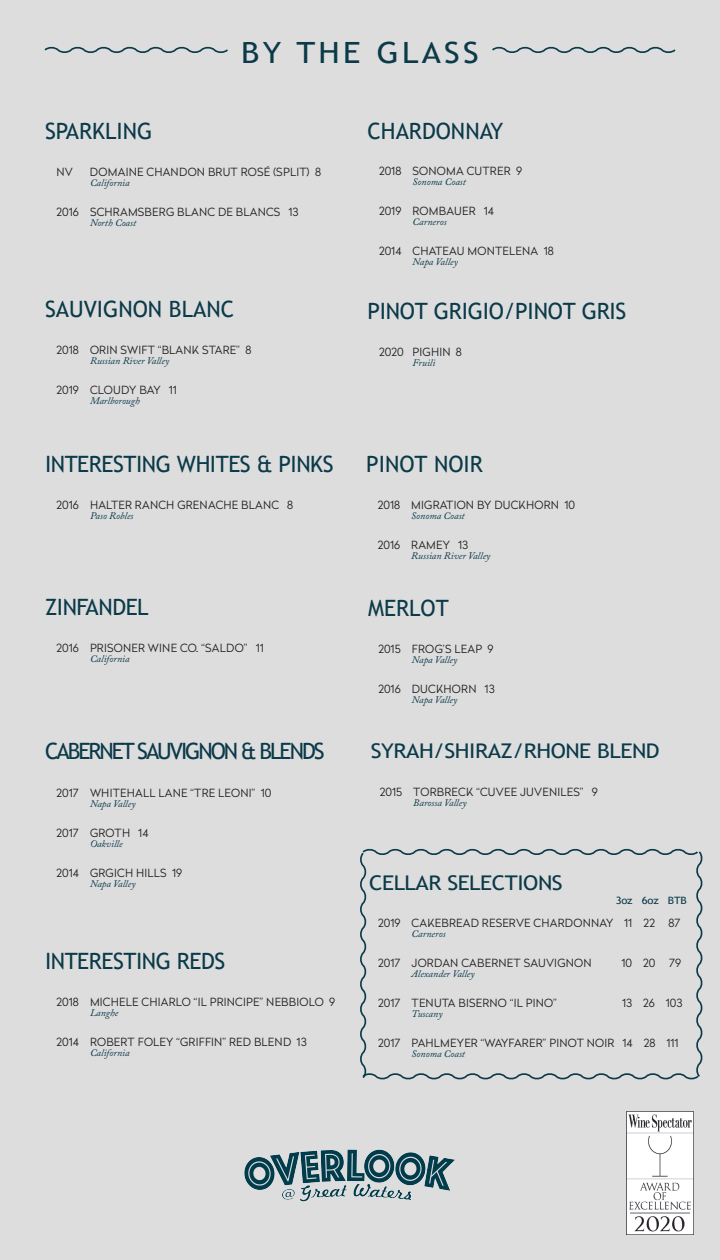
<style>
.page{position:relative;width:720px;height:1260px;background:#ddddde}
.page>*{position:absolute;margin:0;border:0;box-sizing:border-box;transform-origin:0 0}
.Menu_Title{font:29.25px "Trebuchet MS";letter-spacing:.1em;color:#0b3a49;scale:1.11 1}
.t1{font:22.5px "Trebuchet MS";letter-spacing:-.02em;color:#0b3a49}
.t2{font:22.5px "Trebuchet MS";color:#0b3a49}
.t3{font:22.5px "Trebuchet MS";letter-spacing:-.09em;color:#0b3a49}
.Wine_Type{font:20.25px "Trebuchet MS";letter-spacing:-.02em;color:#0b3a49;scale:1.11 1}
.Wine_Name{font:300 11.25px "Radikal";letter-spacing:.02em;color:#231f20}
.Wine_Name-2{font:300 11.25px "Radikal";color:#231f20}
.Wine_Type-2{font:10.12px "Trebuchet MS";letter-spacing:-.02em;color:#0b3a49;scale:1.11 1}
.Wine_Detail{font:italic 10px "Adobe Caslon Pro";color:#0b3a49}
</style>
<div class="page">
<img style="left:626px;top:1112px;width:67px;height:122px">
<svg style="left:490px;top:45px;width:187px;height:10px;background:#b8c0c3"></svg>
<svg style="left:43px;top:45px;width:187px;height:10px;background:#b8c0c3"></svg>
<img style="left:232px;top:1141px;width:241px;height:63px">
<div style="left:358px;top:847px;width:347px;height:235px;background:#ddddde"></div>
<p class="Menu_Title" style="left:241px;top:34px;width:215px">BY THE GLASS</p>
<p class="t2" style="left:45px;top:117px;width:109px">SPARKLING</p>
<p class="Wine_Name" style="left:56px;top:164px;width:18px">NV</p>
<p class="Wine_Name" style="left:90px;top:164px;width:233px">DOMAINE CHANDON BRUT ROSÉ (SPLIT) 8</p>
<p class="Wine_Detail" style="left:90px;top:176px;width:41px">California</p>
<p class="Wine_Name" style="left:56px;top:204px;width:244px">2016 SCHRAMSBERG BLANC DE BLANCS 13</p>
<p class="Wine_Detail" style="left:90px;top:216px;width:48px">North Coast</p>
<p class="t2" style="left:45px;top:295px;width:191px">SAUVIGNON BLANC</p>
<p class="Wine_Name" style="left:56px;top:342px;width:197px">2018 ORIN SWIFT “BLANK STARE” 8</p>
<p class="Wine_Detail" style="left:90px;top:355px;width:81px">Russian River Valley</p>
<p class="Wine_Name-2" style="left:56px;top:382px;width:122px">2019 CLOUDY BAY 11</p>
<p class="Wine_Detail" style="left:90px;top:395px;width:51px">Marlborough</p>
<p class="t1" style="left:45px;top:450px;width:290px">INTERESTING WHITES &amp; PINKS</p>
<p class="Wine_Name" style="left:56px;top:497px;width:239px">2016 HALTER RANCH GRENACHE BLANC 8</p>
<p class="Wine_Detail" style="left:90px;top:510px;width:45px">Paso Robles</p>
<p class="t1" style="left:45px;top:593px;width:105px">ZINFANDEL</p>
<p class="Wine_Name" style="left:56px;top:640px;width:209px">2016 PRISONER WINE CO. “SALDO” 11</p>
<p class="Wine_Detail" style="left:90px;top:653px;width:41px">California</p>
<p class="t3" style="left:45px;top:736px;width:281px">CABERNET SAUVIGNON &amp; BLENDS</p>
<p class="Wine_Name" style="left:56px;top:785px;width:217px">2017 WHITEHALL LANE “TRE LEONI” 10</p>
<p class="Wine_Detail" style="left:90px;top:798px;width:47px">Napa Valley</p>
<p class="Wine_Name-2" style="left:56px;top:825px;width:94px">2017 GROTH 14</p>
<p class="Wine_Detail" style="left:90px;top:838px;width:34px">Oakville</p>
<p class="Wine_Name" style="left:56px;top:865px;width:127px">2014 GRGICH HILLS 19</p>
<p class="Wine_Detail" style="left:90px;top:878px;width:47px">Napa Valley</p>
<p class="t1" style="left:45px;top:947px;width:182px">INTERESTING REDS</p>
<p class="Wine_Name" style="left:56px;top:994px;width:281px">2018 MICHELE CHIARLO “IL PRINCIPE” NEBBIOLO 9</p>
<p class="Wine_Detail" style="left:90px;top:1006px;width:30px">Langhe</p>
<p class="Wine_Name" style="left:56px;top:1034px;width:252px">2014 ROBERT FOLEY “GRIFFIN” RED BLEND 13</p>
<p class="Wine_Detail" style="left:90px;top:1046px;width:41px">California</p>
<p class="t2" style="left:368px;top:117px;width:137px">CHARDONNAY</p>
<p class="Wine_Name" style="left:379px;top:163px;width:145px">2018 SONOMA CUTRER 9</p>
<p class="Wine_Detail" style="left:412px;top:175px;width:55px">Sonoma Coast</p>
<p class="Wine_Name" style="left:379px;top:203px;width:117px">2019 ROMBAUER 14</p>
<p class="Wine_Detail" style="left:412px;top:215px;width:36px">Carneros</p>
<p class="Wine_Name" style="left:379px;top:243px;width:177px">2014 CHATEAU MONTELENA 18</p>
<p class="Wine_Detail" style="left:412px;top:255px;width:47px">Napa Valley</p>
<p class="t1" style="left:368px;top:297px;width:260px">PINOT GRIGIO/PINOT GRIS</p>
<p class="Wine_Name" style="left:379px;top:344px;width:85px">2020 PIGHIN 8</p>
<p class="Wine_Detail" style="left:412px;top:356px;width:24px">Fruili</p>
<p class="t2" style="left:366px;top:450px;width:118px">PINOT NOIR</p>
<p class="Wine_Name" style="left:378px;top:497px;width:199px">2018 MIGRATION BY DUCKHORN 10</p>
<p class="Wine_Detail" style="left:411px;top:510px;width:55px">Sonoma Coast</p>
<p class="Wine_Name" style="left:378px;top:537px;width:92px">2016 RAMEY 13</p>
<p class="Wine_Detail" style="left:411px;top:550px;width:81px">Russian River Valley</p>
<p class="t1" style="left:368px;top:594px;width:82px">MERLOT</p>
<p class="Wine_Name" style="left:378px;top:641px;width:117px">2015 FROG’S LEAP 9</p>
<p class="Wine_Detail" style="left:412px;top:653px;width:47px">Napa Valley</p>
<p class="Wine_Name" style="left:378px;top:681px;width:118px">2016 DUCKHORN 13</p>
<p class="Wine_Detail" style="left:412px;top:693px;width:47px">Napa Valley</p>
<p class="Wine_Type" style="left:371px;top:739px;width:262px">SYRAH/SHIRAZ/RHONE BLEND</p>
<p class="Wine_Name" style="left:380px;top:785px;width:220px">2015 TORBRECK “CUVEE JUVENILES” 9</p>
<p class="Wine_Detail" style="left:413px;top:797px;width:55px">Barossa Valley</p>
<p class="Wine_Type" style="left:369px;top:870px;width:176px">CELLAR SELECTIONS</p>
<p class="Wine_Name" style="left:378px;top:915px;width:304px">2019 CAKEBREAD RESERVE CHARDONNAY 11 22 87</p>
<p class="Wine_Detail" style="left:412px;top:928px;width:36px">Carneros</p>
<p class="Wine_Name" style="left:378px;top:955px;width:215px">2017 JORDAN CABERNET SAUVIGNON</p>
<p class="Wine_Name" style="left:621px;top:955px;width:61px">10 20 79</p>
<p class="Wine_Detail" style="left:412px;top:968px;width:65px">Alexander Valley</p>
<p class="Wine_Name" style="left:378px;top:995px;width:181px">2017 TENUTA BISERNO “IL PINO”</p>
<p class="Wine_Name" style="left:622px;top:995px;width:62px">13 26 103</p>
<p class="Wine_Detail" style="left:412px;top:1008px;width:32px">Tuscany</p>
<p class="Wine_Name" style="left:378px;top:1035px;width:302px">2017 PAHLMEYER “WAYFARER” PINOT NOIR 14 28 111</p>
<p class="Wine_Detail" style="left:412px;top:1048px;width:55px">Sonoma Coast</p>
<p class="Wine_Type-2" style="left:616px;top:894px;width:65px">3oz 6oz BTB</p>
</div>
